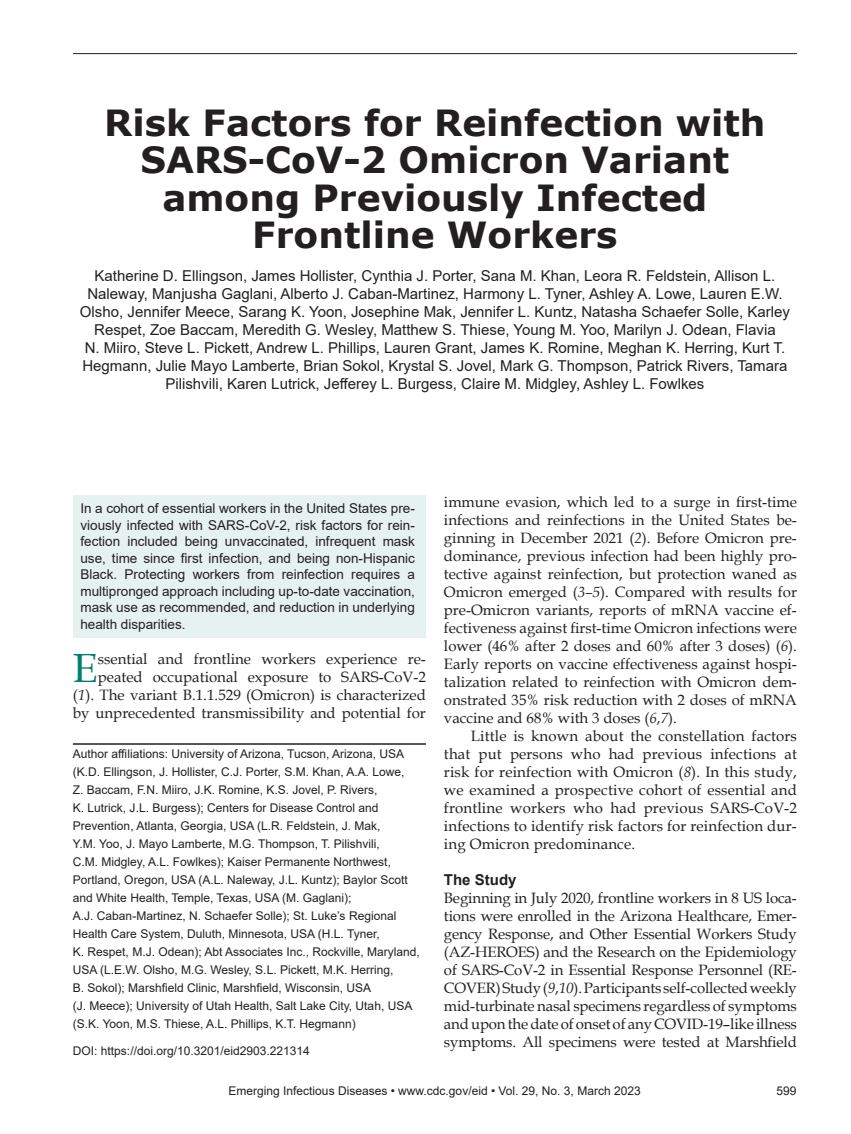
<style>
.page{position:relative;width:851px;height:1134px;background:#fff}
.page>*{position:absolute;margin:0;border:0;box-sizing:border-box;transform-origin:0 0}
.Drop_Cap{font:40.8px "Book Antiqua";color:#007d70}
.Article_Title{font:700 36px/37.5px "Verdana";color:#231f20;text-align:center}
.Drop_Cap-2{font:15px/18px "Book Antiqua";color:#231f20;text-align:right}
.Authors{font:15px/18px "Arial";color:#231f20;text-align:center}
.BodyText2{font:15px/18px "Book Antiqua";letter-spacing:-.01em;color:#231f20;text-align:justify}
.Body_Text{font:15px/18px "Book Antiqua";letter-spacing:.01em;color:#231f20;text-align:justify}
.t1{font:700 15px "Arial";color:#231f20}
.Abstract{font:13.5px/16.5px "Arial";color:#231f20;text-align:justify}
.Affiliations{font:12px/18px "Arial";color:#231f20}
.DOI{font:12px "Arial";color:#231f20}
.s1{font-style:italic}
</style>
<div class="page">
<hr style="left:73px;top:53px;width:723px;height:1px;background:#231f20">
<hr style="left:73px;top:743px;width:353px;height:2px;background:#231f20">
<div style="left:72px;top:496px;width:353px;height:142px;background:#e6f2f0"></div>
<p class="Article_Title" style="left:104px;top:103px;width:662px">Risk Factors for Reinfection with<br>SARS-CoV-2 Omicron Variant among Previously Infected<br>Frontline Workers</p>
<p class="Authors" style="left:80px;top:267px;width:711px">Katherine D. Ellingson, James Hollister, Cynthia J. Porter, Sana M. Khan, Leora R. Feldstein, Allison L.<br>Naleway, Manjusha Gaglani, Alberto J. Caban-Martinez, Harmony L. Tyner, Ashley A. Lowe, Lauren E.W.<br>Olsho, Jennifer Meece, Sarang K. Yoon, Josephine Mak, Jennifer L. Kuntz, Natasha Schaefer Solle, Karley Respet, Zoe Baccam, Meredith G. Wesley, Matthew S. Thiese, Young M. Yoo, Marilyn J. Odean, Flavia<br>N. Miiro, Steve L. Pickett, Andrew L. Phillips, Lauren Grant, James K. Romine, Meghan K. Herring, Kurt T.<br>Hegmann, Julie Mayo Lamberte, Brian Sokol, Krystal S. Jovel, Mark G. Thompson, Patrick Rivers, Tamara Pilishvili, Karen Lutrick, Jefferey L. Burgess, Claire M. Midgley, Ashley L. Fowlkes</p>
<p class="Abstract" style="left:80px;top:500px;width:336px">In a cohort of essential workers in the United States pre&shy;viously infected with SARS-CoV-2, risk factors for rein&shy;fection included being unvaccinated, infrequent mask use, time since first infection, and being non-Hispanic Black. Protecting workers from reinfection requires a multipronged approach including up-to-date vaccination, mask use as recommended, and reduction in underlying health disparities.</p>
<p class="Drop_Cap-2" style="left:73px;top:650px;width:354px">ssential and frontline workers experience re&shy;peated occupational exposure to SARS-CoV-2 (<span class="s1">1</span>). The variant B.1.1.529 (Omicron) is characterized by unprecedented transmissibility and potential for</p>
<p class="Drop_Cap" style="left:73px;top:640px;width:26px">E</p>
<p class="Affiliations" style="left:73px;top:745px;width:348px">Author affiliations: University of Arizona, Tucson, Arizona, USA (K.D. Ellingson, J. Hollister, C.J. Porter, S.M. Khan, A.A. Lowe,<br>Z. Baccam, F.N. Miiro, J.K. Romine, K.S. Jovel, P. Rivers,<br>K. Lutrick, J.L. Burgess); Centers for Disease Control and Prevention, Atlanta, Georgia, USA (L.R. Feldstein, J. Mak,<br>Y.M. Yoo, J. Mayo Lamberte, M.G. Thompson, T. Pilishvili,<br>C.M. Midgley, A.L. Fowlkes); Kaiser Permanente Northwest, Portland, Oregon, USA (A.L. Naleway, J.L. Kuntz); Baylor Scott and White Health, Temple, Texas, USA (M. Gaglani);<br>A.J. Caban-Martinez, N. Schaefer Solle); St. Luke’s Regional Health Care System, Duluth, Minnesota, USA (H.L. Tyner,<br>K. Respet, M.J. Odean); Abt Associates Inc., Rockville, Maryland, USA (L.E.W. Olsho, M.G. Wesley, S.L. Pickett, M.K. Herring,<br>B. Sokol); Marshfield Clinic, Marshfield, Wisconsin, USA<br>(J. Meece); University of Utah Health, Salt Lake City, Utah, USA (S.K. Yoon, M.S. Thiese, A.L. Phillips, K.T. Hegmann)</p>
<p class="DOI" style="left:73px;top:1043px;width:238px">DOI: https://doi.org/10.3201/eid2903.221314</p>
<p class="Drop_Cap-2" style="left:444px;top:492px;width:354px;text-align:justify">immune evasion, which led to a surge in first-time infections and reinfections in the United States be&shy;ginning in December 2021 (<span class="s1">2</span>). Before Omicron pre&shy;dominance, previous infection had been highly pro&shy;tective against reinfection, but protection waned as Omicron emerged (<span class="s1">3–5</span>). Compared with results for pre-Omicron variants, reports of mRNA vaccine ef&shy;fectiveness against first-time Omicron infections were lower (46% after 2 doses and 60% after 3 doses) (<span class="s1">6</span>).<br>Early reports on vaccine effectiveness against hospi&shy;talization related to reinfection with Omicron dem&shy;onstrated 35% risk reduction with 2 doses of mRNA vaccine and 68% with 3 doses (<span class="s1">6</span>,<span class="s1">7</span>).</p>
<p class="Body_Text" style="left:444px;top:726px;width:354px;text-indent:27px">Little is known about the constellation factors that put persons who had previous infections at risk for reinfection with Omicron (<span class="s1">8</span>). In this study, we examined a prospective cohort of essential and frontline workers who had previous SARS-CoV-2 infections to identify risk factors for reinfection dur&shy;ing Omicron predominance.</p>
<h1 class="t1" style="left:444px;top:869px;width:74px">The Study</h1>
<p class="BodyText2" style="left:444px;top:888px;width:354px">Beginning in July 2020, frontline workers in 8 US loca&shy;tions were enrolled in the Arizona Healthcare, Emer&shy;gency Response, and Other Essential Workers Study (AZ-HEROES) and the Research on the Epidemiology of SARS-CoV-2 in Essential Response Personnel (RE-COVER) Study (<span class="s1">9</span>,<span class="s1">10</span>). Participants self-collected weekly mid-turbinate nasal specimens regardless of symptoms and upon the date of onset of any COVID-19–like illness symptoms. All specimens were tested at Marshfield</p>
<p class="Affiliations" style="left:228px;top:1082px;width:413px">Emerging Infectious Diseases • www.cdc.gov/eid • Vol. 29, No. 3, March 2023</p>
<p class="Affiliations" style="left:776px;top:1082px;width:22px">599</p>
</div>
